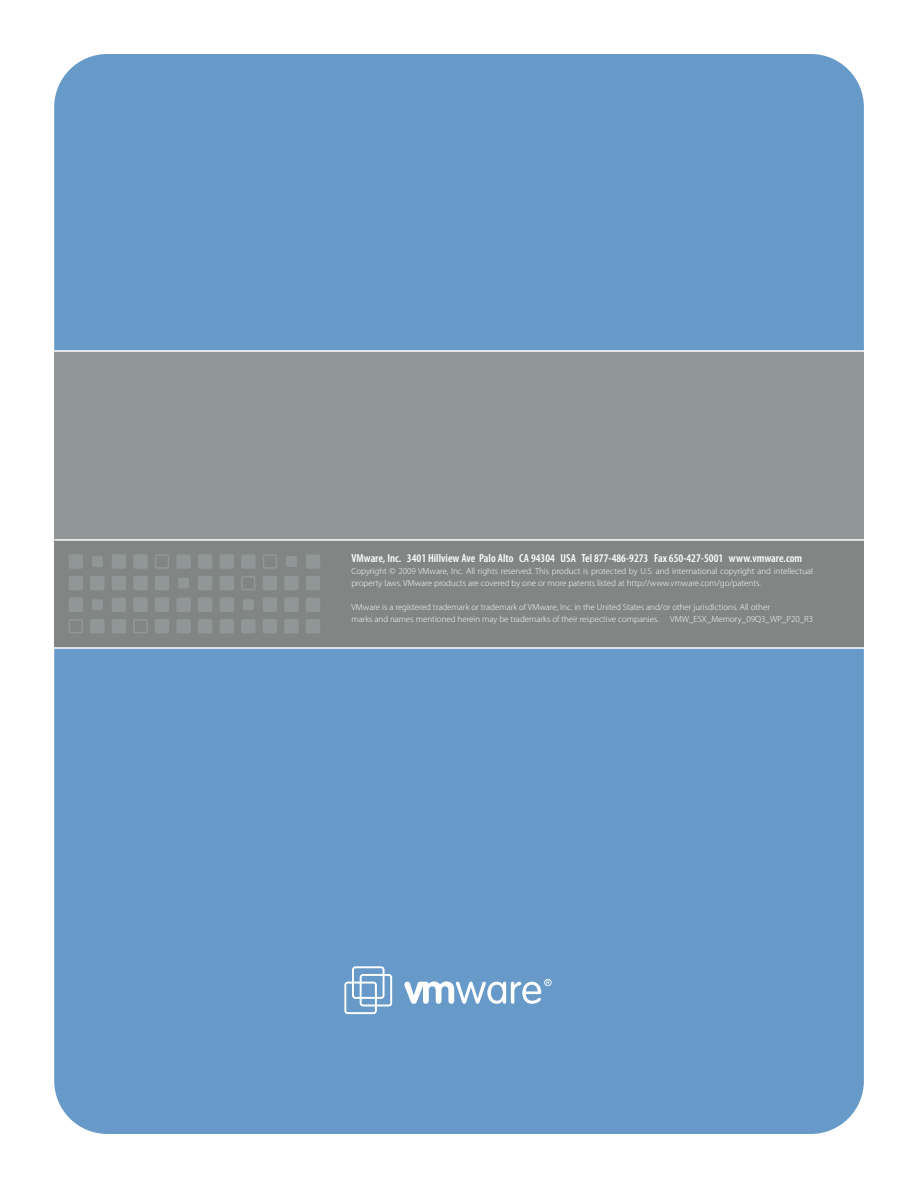
<style>
.page{position:relative;width:918px;height:1188px;background:#fff}
.page>*{position:absolute;margin:0;border:0;box-sizing:border-box;transform-origin:0 0}
.t1{font:600 condensed 11.7px "Myriad Pro";color:#fff}
.t2{font:300 9px "Myriad Pro";color:#fff}
.t3{font:300 8.85px/12px "Myriad Pro";color:#fff}
</style>
<div class="page">
<div style="left:54px;top:54px;width:810px;height:1080px;background:#679ac8;border-radius:53px"></div>
<div style="left:54px;top:351px;width:810px;height:297px;background:#919696"></div>
<div style="left:54px;top:540px;width:810px;height:108px;background:#818584"></div>
<hr style="left:54px;top:647px;width:837px;height:2px;background:#fff">
<hr style="left:54px;top:539px;width:837px;height:2px;background:#fff">
<hr style="left:54px;top:350px;width:837px;height:2px;background:#fff">
<div style="left:69px;top:554px;width:14px;height:15px;background:#919696;border-radius:2px"></div>
<div style="left:92px;top:556px;width:11px;height:11px;background:#919696"></div>
<div style="left:112px;top:554px;width:14px;height:15px;background:#919696;border-radius:2px"></div>
<div style="left:133px;top:554px;width:15px;height:15px;background:#919696;border-radius:2px"></div>
<svg style="left:155px;top:554px;width:14px;height:15px"></svg>
<div style="left:176px;top:554px;width:15px;height:15px;background:#919696;border-radius:2px"></div>
<div style="left:198px;top:554px;width:14px;height:15px;background:#919696;border-radius:2px"></div>
<div style="left:220px;top:554px;width:14px;height:15px;background:#919696;border-radius:2px"></div>
<div style="left:241px;top:554px;width:15px;height:15px;background:#919696;border-radius:2px"></div>
<svg style="left:263px;top:554px;width:14px;height:15px"></svg>
<div style="left:286px;top:556px;width:11px;height:11px;background:#919696"></div>
<div style="left:306px;top:554px;width:14px;height:15px;background:#919696;border-radius:2px"></div>
<div style="left:69px;top:576px;width:14px;height:14px;background:#919696;border-radius:2px"></div>
<div style="left:69px;top:597px;width:14px;height:15px;background:#919696;border-radius:2px"></div>
<svg style="left:69px;top:619px;width:14px;height:14px"></svg>
<div style="left:90px;top:576px;width:15px;height:14px;background:#919696;border-radius:2px"></div>
<div style="left:92px;top:599px;width:11px;height:11px;background:#919696"></div>
<div style="left:90px;top:619px;width:15px;height:15px;background:#919696;border-radius:2px"></div>
<div style="left:112px;top:576px;width:14px;height:14px;background:#919696;border-radius:2px"></div>
<div style="left:112px;top:597px;width:14px;height:15px;background:#919696;border-radius:2px"></div>
<div style="left:112px;top:619px;width:14px;height:15px;background:#919696;border-radius:2px"></div>
<div style="left:133px;top:576px;width:15px;height:14px;background:#919696;border-radius:2px"></div>
<div style="left:133px;top:597px;width:15px;height:15px;background:#919696;border-radius:2px"></div>
<svg style="left:133px;top:619px;width:15px;height:14px"></svg>
<div style="left:155px;top:576px;width:14px;height:14px;background:#919696;border-radius:2px"></div>
<div style="left:155px;top:597px;width:14px;height:15px;background:#919696;border-radius:2px"></div>
<div style="left:155px;top:619px;width:14px;height:15px;background:#919696;border-radius:2px"></div>
<div style="left:178px;top:578px;width:11px;height:11px;background:#919696"></div>
<div style="left:176px;top:597px;width:15px;height:15px;background:#919696;border-radius:2px"></div>
<div style="left:176px;top:619px;width:15px;height:15px;background:#919696;border-radius:2px"></div>
<div style="left:198px;top:576px;width:14px;height:14px;background:#919696;border-radius:2px"></div>
<div style="left:198px;top:597px;width:14px;height:15px;background:#919696;border-radius:2px"></div>
<div style="left:198px;top:619px;width:14px;height:15px;background:#919696;border-radius:2px"></div>
<div style="left:220px;top:576px;width:14px;height:14px;background:#919696;border-radius:2px"></div>
<div style="left:220px;top:597px;width:14px;height:15px;background:#919696;border-radius:2px"></div>
<div style="left:220px;top:619px;width:14px;height:15px;background:#919696;border-radius:2px"></div>
<svg style="left:241px;top:576px;width:14px;height:14px"></svg>
<div style="left:243px;top:599px;width:11px;height:11px;background:#919696"></div>
<div style="left:241px;top:619px;width:15px;height:15px;background:#919696;border-radius:2px"></div>
<div style="left:263px;top:576px;width:14px;height:14px;background:#919696;border-radius:2px"></div>
<div style="left:263px;top:597px;width:14px;height:15px;background:#919696;border-radius:2px"></div>
<div style="left:263px;top:619px;width:14px;height:15px;background:#919696;border-radius:2px"></div>
<div style="left:284px;top:576px;width:15px;height:14px;background:#919696;border-radius:2px"></div>
<div style="left:284px;top:597px;width:15px;height:15px;background:#919696;border-radius:2px"></div>
<div style="left:284px;top:619px;width:15px;height:15px;background:#919696;border-radius:2px"></div>
<div style="left:306px;top:576px;width:14px;height:14px;background:#919696;border-radius:2px"></div>
<div style="left:306px;top:597px;width:14px;height:15px;background:#919696;border-radius:2px"></div>
<div style="left:306px;top:619px;width:14px;height:15px;background:#919696;border-radius:2px"></div>
<svg style="left:344px;top:966px;width:48px;height:48px"></svg>
<svg style="left:404px;top:979px;width:148px;height:25px"></svg>
<h1 class="t1" style="left:351px;top:552px;width:452px">VMware, Inc. 3401 Hillview Ave Palo Alto CA 94304 USA Tel 877-486-9273 Fax 650-427-5001 www.vmware.com</h1>
<p class="t3" style="left:351px;top:565px;width:463px">Copyright © 2009 VMware, Inc. All rights reserved. This product is protected by U.S. and international copyright and intellectual property laws. VMware products are covered by one or more patents listed at http://www.vmware.com/go/patents.</p>
<p class="t3" style="left:351px;top:601px;width:420px">VMware is a registered trademark or trademark of VMware, Inc. in the United States and/or other jurisdictions. All other marks and names mentioned herein may be trademarks of their respective companies.</p>
<p class="t2" style="left:670px;top:613px;width:145px">VMW_ESX_Memory_09Q3_WP_P20_R3</p>
</div>
